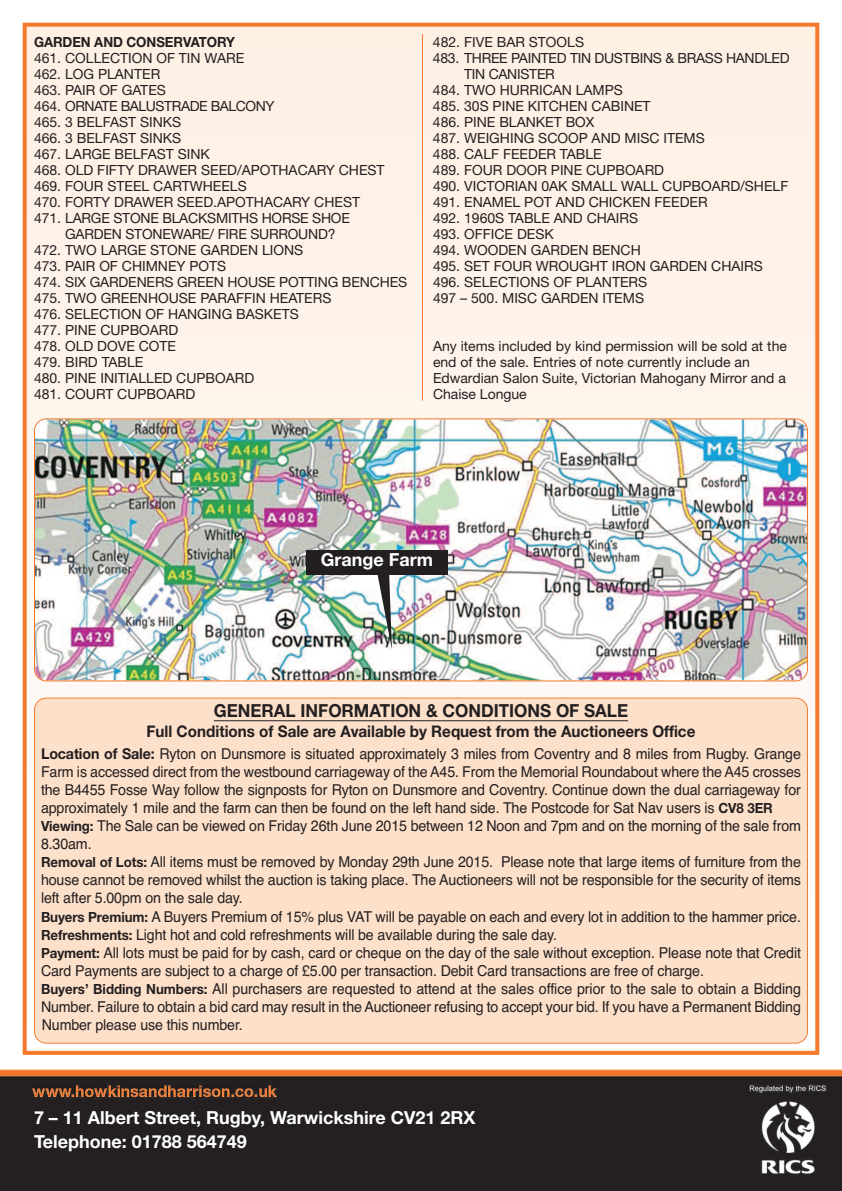
<style>
.page{position:relative;width:842px;height:1191px;background:#fff}
.page>*{position:absolute;margin:0;border:0;box-sizing:border-box;transform-origin:0 0}
.t1{font:700 18px/24px "Helvetica Neue";color:#fff}
.t2{font:700 18px "Helvetica Neue";color:#231f20;scale:.95 1}
.t3{font:700 16px "Helvetica Neue";color:#231f20;scale:.95 1}
.t4{font:15px/18px "Helvetica";letter-spacing:-.01em;color:#231f20;scale:.95 1}
.t5{font:14px/16px "Helvetica Neue";color:#231f20}
.t6{font:14px "Helvetica Neue";letter-spacing:-.02em;color:#231f20}
.t7{font:14px "Helvetica Neue";letter-spacing:-.03em;color:#231f20}
.t8{font:700 14px "Helvetica Neue";letter-spacing:-.005em;color:#231f20;scale:.95 1}
.s1{font-family:"Helvetica Neue";font-weight:700}
.s2{font-family:"Helvetica Neue";font-weight:700;font-size:14px}
</style>
<div class="page">
<img style="left:0;top:1047px;width:842px;height:144px">
<div style="left:27px;top:27px;width:788px;height:1023px;background:#fef2e9"></div>
<div style="left:23px;top:23px;width:796px;height:1031px;border:4px solid #f4792a"></div>
<div style="left:35px;top:698px;width:772px;height:344px;background:#fde0c9;border-radius:11px"></div>
<div style="left:34px;top:697px;width:774px;height:346px;border:2px solid #f4792a;border-radius:12px"></div>
<hr style="left:214px;top:720px;width:414px;height:1px;background:#231f20">
<img style="left:35px;top:419px;width:772px;height:261px;border-radius:11px">
<div style="left:34px;top:418px;width:774px;height:263px;border:2px solid #f4792a;border-radius:12px"></div>
<hr style="left:422px;top:34px;width:1px;height:366px;background:#f4792a">
<svg style="left:377px;top:574px;width:15px;height:75px"></svg>
<div style="left:306px;top:550px;width:142px;height:24px;background:#231f20"></div>
<p class="t8" style="left:34px;top:37px;width:213px">GARDEN AND CONSERVATORY</p>
<p class="t5" style="left:34px;top:51px;width:212px">461. COLLECTION OF TIN WARE</p>
<p class="t5" style="left:34px;top:67px;width:128px">462. LOG PLANTER</p>
<p class="t5" style="left:34px;top:83px;width:133px">463. PAIR OF GATES</p>
<p class="t7" style="left:34px;top:101px;width:242px">464. ORNATE BALUSTRADE BALCONY</p>
<p class="t5" style="left:34px;top:115px;width:149px">465. 3 BELFAST SINKS</p>
<p class="t5" style="left:34px;top:131px;width:149px">466. 3 BELFAST SINKS</p>
<p class="t5" style="left:34px;top:147px;width:177px">467. LARGE BELFAST SINK</p>
<p class="t5" style="left:34px;top:163px;width:352px">468. OLD FIFTY DRAWER SEED/APOTHACARY CHEST</p>
<p class="t5" style="left:34px;top:179px;width:214px">469. FOUR STEEL CARTWHEELS</p>
<p class="t5" style="left:34px;top:195px;width:328px">470. FORTY DRAWER SEED.APOTHACARY CHEST</p>
<p class="t5" style="left:34px;top:211px;width:317px">471. LARGE STONE BLACKSMITHS HORSE SHOE</p>
<p class="t5" style="left:65px;top:227px;width:272px">GARDEN STONEWARE/ FIRE SURROUND?</p>
<p class="t5" style="left:34px;top:243px;width:271px">472. TWO LARGE STONE GARDEN LIONS</p>
<p class="t5" style="left:34px;top:259px;width:194px">473. PAIR OF CHIMNEY POTS</p>
<p class="t5" style="left:34px;top:275px;width:375px">474. SIX GARDENERS GREEN HOUSE POTTING BENCHES</p>
<p class="t5" style="left:34px;top:291px;width:299px">475. TWO GREENHOUSE PARAFFIN HEATERS</p>
<p class="t5" style="left:34px;top:307px;width:266px">476. SELECTION OF HANGING BASKETS</p>
<p class="t5" style="left:34px;top:323px;width:146px">477. PINE CUPBOARD</p>
<p class="t5" style="left:34px;top:339px;width:144px">478. OLD DOVE COTE</p>
<p class="t5" style="left:34px;top:355px;width:111px">479. BIRD TABLE</p>
<p class="t5" style="left:34px;top:371px;width:222px">480. PINE INITIALLED CUPBOARD</p>
<p class="t5" style="left:34px;top:387px;width:163px">481. COURT CUPBOARD</p>
<p class="t5" style="left:433px;top:35px;width:153px">482. FIVE BAR STOOLS</p>
<p class="t6" style="left:433px;top:53px;width:358px">483. THREE PAINTED TIN DUSTBINS &amp; BRASS HANDLED</p>
<p class="t6" style="left:464px;top:69px;width:92px">TIN CANISTER</p>
<p class="t5" style="left:433px;top:83px;width:191px">484. TWO HURRICAN LAMPS</p>
<p class="t5" style="left:433px;top:99px;width:219px">485. 30S PINE KITCHEN CABINET</p>
<p class="t5" style="left:433px;top:115px;width:163px">486. PINE BLANKET BOX</p>
<p class="t5" style="left:433px;top:131px;width:273px">487. WEIGHING SCOOP AND MISC ITEMS</p>
<p class="t5" style="left:433px;top:147px;width:170px">488. CALF FEEDER TABLE</p>
<p class="t5" style="left:433px;top:163px;width:233px">489. FOUR DOOR PINE CUPBOARD</p>
<p class="t5" style="left:433px;top:179px;width:357px">490. VICTORIAN 0AK SMALL WALL CUPBOARD/SHELF</p>
<p class="t5" style="left:433px;top:195px;width:276px">491. ENAMEL POT AND CHICKEN FEEDER</p>
<p class="t5" style="left:433px;top:211px;width:207px">492. 1960S TABLE AND CHAIRS</p>
<p class="t5" style="left:433px;top:227px;width:122px">493. OFFICE DESK</p>
<p class="t5" style="left:433px;top:243px;width:209px">494. WOODEN GARDEN BENCH</p>
<p class="t5" style="left:433px;top:259px;width:331px">495. SET FOUR WROUGHT IRON GARDEN CHAIRS</p>
<p class="t5" style="left:433px;top:275px;width:216px">496. SELECTIONS OF PLANTERS</p>
<p class="t5" style="left:433px;top:291px;width:213px">497 – 500. MISC GARDEN ITEMS</p>
<p class="t5" style="left:433px;top:339px;width:355px">Any items included by kind permission will be sold at the end of the sale. Entries of note currently include an Edwardian Salon Suite, Victorian Mahogany Mirror and a Chaise Longue</p>
<p class="t1" style="left:321px;top:549px;width:114px">Grange Farm</p>
<p class="t2" style="left:214px;top:704px;width:438px">GENERAL INFORMATION &amp; CONDITIONS OF SALE</p>
<p class="t3" style="left:147px;top:726px;width:579px">Full Conditions of Sale are Available by Request from the Auctioneers Office</p>
<p class="t4" style="left:41px;top:745px;width:801px"><span class="s1">Location of Sale:</span> Ryton on Dunsmore is situated approximately 3 miles from Coventry and 8 miles from Rugby. Grange Farm is accessed direct from the westbound carriageway of the A45. From the Memorial Roundabout where the A45 crosses the B4455 Fosse Way follow the signposts for Ryton on Dunsmore and Coventry. Continue down the dual carriageway for approximately 1 mile and the farm can then be found on the left hand side. The Postcode for Sat Nav users is <span class="s2">CV8 3ER Viewing:</span> The Sale can be viewed on Friday 26th June 2015 between 12 Noon and 7pm and on the morning of the sale from 8.30am.<br><span class="s2">Removal of Lots:</span> All items must be removed by Monday 29th June 2015. Please note that large items of furniture from the house cannot be removed whilst the auction is taking place. The Auctioneers will not be responsible for the security of items left after 5.00pm on the sale day.<br><span class="s2">Buyers Premium:</span> A Buyers Premium of 15% plus VAT will be payable on each and every lot in addition to the hammer price.<br><span class="s2">Refreshments:</span> Light hot and cold refreshments will be available during the sale day.<br><span class="s2">Payment:</span> All lots must be paid for by cash, card or cheque on the day of the sale without exception. Please note that Credit Card Payments are subject to a charge of £5.00 per transaction. Debit Card transactions are free of charge.<br><span class="s2">Buyers’ Bidding Numbers:</span> All purchasers are requested to attend at the sales office prior to the sale to obtain a Bidding Number. Failure to obtain a bid card may result in the Auctioneer refusing to accept your bid. If you have a Permanent Bidding Number please use this number.</p>
<p class="t1" style="left:34px;top:1107px;width:443px">7 – 11 Albert Street, Rugby, Warwickshire CV21 2RX<br>Telephone: 01788 564749</p>
</div>
